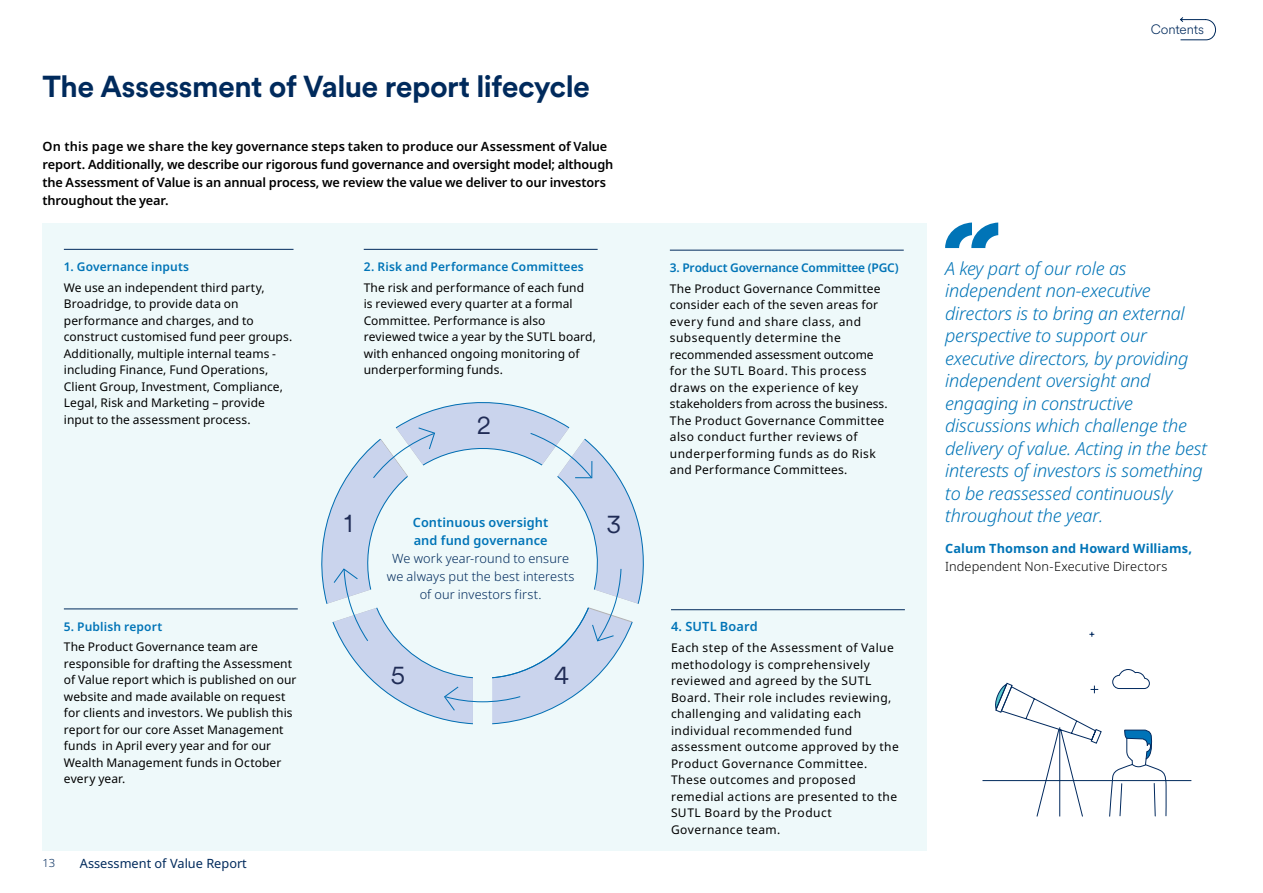
<style>
.page{position:relative;width:1263px;height:893px;background:#fff}
.page>*{position:absolute;margin:0;border:0;box-sizing:border-box;transform-origin:0 0}
.t1{font:700 30px "Schroders Circular";letter-spacing:-.02em;color:#002a5c}
.t2{font:24.3px "Schroders Circular";color:#202c56}
.t3{font:italic 300 18px/22.5px "Noto Sans";letter-spacing:-.01em;color:#0074b7}
.t4{font:300 13.5px "Schroders Circular";letter-spacing:-.01em;color:#002a5c}
.t5{font:600 12.75px/18px "Noto Sans";letter-spacing:-.01em;color:#000}
.t6{font:300 12.75px/18px "Noto Sans";letter-spacing:.01em;color:#002a5c;text-align:center}
.t7{font:600 12.75px/18px "Noto Sans";letter-spacing:.01em;color:#0074b7}
.t8{font:300 12.75px "Noto Sans";letter-spacing:.01em;color:#000}
.t9{font:700 12.75px "Noto Sans";letter-spacing:.005em;color:#0074b7}
.t10{font:12.75px "Noto Sans";color:#002a5c}
.t11{font:12px/16.5px "Noto Sans";letter-spacing:.01em;color:#000}
.t12{font:12px/16.5px "Noto Sans";letter-spacing:.03em;color:#000}
.t13{font:12px/16.5px "Noto Sans";letter-spacing:.04em;color:#000}
.t14{font:600 12px "Noto Sans";letter-spacing:.01em;color:#0074b7}
.t15{font:600 12px "Noto Sans";letter-spacing:-.015em;color:#0074b7}
.t16{font:300 11.25px "Noto Sans";color:#002a5c}
</style>
<div class="page">
<svg style="left:1180px;top:17px;width:36px;height:24px"></svg>
<div style="left:43px;top:223px;width:884px;height:627px;background:#eef9fa"></div>
<hr style="left:64px;top:608px;width:234px;height:1px;background:#002a5c">
<hr style="left:671px;top:609px;width:234px;height:1px;background:#002a5c">
<hr style="left:64px;top:249px;width:229px;height:1px;background:#002a5c">
<hr style="left:364px;top:249px;width:234px;height:1px;background:#002a5c">
<hr style="left:670px;top:250px;width:234px;height:1px;background:#002a5c">
<svg style="left:945px;top:223px;width:53px;height:25px"></svg>
<svg style="left:321px;top:402px;width:323px;height:323px"></svg>
<svg style="left:1112px;top:669px;width:38px;height:20px"></svg>
<svg style="left:1089px;top:632px;width:5px;height:5px"></svg>
<svg style="left:994px;top:682px;width:108px;height:135px"></svg>
<svg style="left:1109px;top:729px;width:58px;height:88px"></svg>
<hr style="left:982px;top:780px;width:209px;height:1px;background:#002a5c">
<h1 class="t1" style="left:43px;top:66px;width:549px">The Assessment of Value report lifecycle</h1>
<p class="t5" style="left:43px;top:137px;width:572px">On this page we share the key governance steps taken to produce our Assessment of Value report. Additionally, we describe our rigorous fund governance and oversight model; although the Assessment of Value is an annual process, we review the value we deliver to our investors throughout the year.</p>
<p class="t14" style="left:64px;top:258px;width:127px">1. Governance inputs</p>
<p class="t11" style="left:64px;top:279px;width:230px">We use an independent third party, Broadridge, to provide data on performance and charges, and to construct customised fund peer groups.<br>Additionally, multiple internal teams - including Finance, Fund Operations, Client Group, Investment, Compliance, Legal, Risk and Marketing – provide input to the assessment process.</p>
<p class="t14" style="left:64px;top:618px;width:100px">5. Publish report</p>
<p class="t11" style="left:64px;top:638px;width:234px">The Product Governance team are responsible for drafting the Assessment of Value report which is published on our website and made available on request for clients and investors. We publish this report for our core Asset Management funds in April every year and for our Wealth Management funds in October every year.</p>
<p class="t16" style="left:43px;top:855px;width:14px">13</p>
<p class="t10" style="left:80px;top:854px;width:168px">Assessment of Value Report</p>
<p class="t14" style="left:364px;top:258px;width:222px">2. Risk and Performance Committees</p>
<p class="t11" style="left:364px;top:279px;width:234px">The risk and performance of each fund is reviewed every quarter at a formal Committee. Performance is also reviewed twice a year by the SUTL board, with enhanced ongoing monitoring of underperforming funds.</p>
<h2 class="t2" style="left:477px;top:409px;width:16px">2</h2>
<h2 class="t2" style="left:344px;top:508px;width:10px">1</h2>
<p class="t7" style="left:413px;top:513px;width:137px">Continuous oversight and fund governance</p>
<p class="t6" style="left:387px;top:549px;width:189px">We work year-round to ensure we always put the best interests of our investors first.</p>
<h2 class="t2" style="left:391px;top:659px;width:16px">5</h2>
<h2 class="t2" style="left:554px;top:659px;width:17px">4</h2>
<h2 class="t2" style="left:606px;top:508px;width:16px">3</h2>
<p class="t4" style="left:1151px;top:20px;width:55px">Contents</p>
<p class="t15" style="left:670px;top:259px;width:230px">3. Product Governance Committee (PGC)</p>
<p class="t12" style="left:670px;top:280px;width:219px">The Product Governance Committee consider each of the seven areas for every fund and share class, and subsequently determine the recommended assessment outcome for the SUTL Board. This process draws on the experience of key stakeholders from across the business.<br>The Product Governance Committee also conduct further reviews of underperforming funds as do Risk and Performance Committees.</p>
<p class="t7" style="left:671px;top:618px;width:88px">4. SUTL Board</p>
<p class="t13" style="left:671px;top:639px;width:229px">Each step of the Assessment of Value methodology is comprehensively reviewed and agreed by the SUTL<br>Board. Their role includes reviewing, challenging and validating each individual recommended fund assessment outcome approved by the<br>Product Governance Committee.<br>These outcomes and proposed remedial actions are presented to the<br>SUTL Board by the Product<br>Governance team.</p>
<p class="t3" style="left:945px;top:257px;width:264px">A key part of our role as independent non-executive directors is to bring an external perspective to support our executive directors, by providing independent oversight and engaging in constructive discussions which challenge the delivery of value. Acting in the best interests of investors is something to be reassessed continuously throughout the year.</p>
<p class="t9" style="left:945px;top:539px;width:249px">Calum Thomson and Howard Williams,</p>
<p class="t8" style="left:945px;top:558px;width:224px">Independent Non-Executive Directors</p>
</div>
